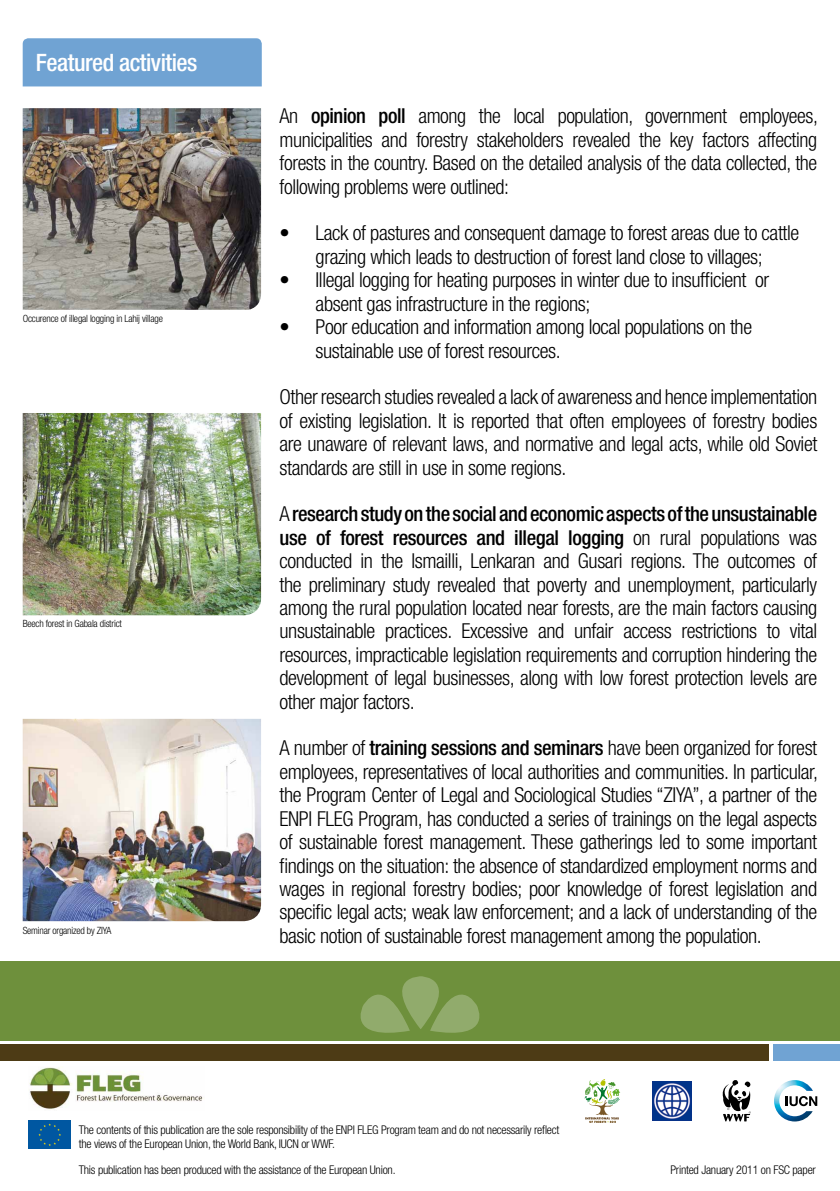
<style>
.page{position:relative;width:840px;height:1191px;background:#fff}
.page>*{position:absolute;margin:0;border:0;box-sizing:border-box;transform-origin:0 0}
.t1{font:500 condensed 24px "Helvetica Neue";letter-spacing:-.02em;color:#fff}
.t2{font:300 condensed 20.6px/23.4px "Helvetica Neue";letter-spacing:-.02em;color:#000;text-align:justify}
.t3{font:300 condensed 12px/14.4px "Helvetica Neue";letter-spacing:-.02em;color:#000}
.t4{font:300 condensed 10px "Helvetica Neue";letter-spacing:-.02em;color:#000}
.s1{font-weight:500}
</style>
<div class="page">
<div style="left:23px;top:38px;width:238px;height:48px;background:#70a3d3"></div>
<img style="left:23px;top:108px;width:238px;height:202px">
<img style="left:23px;top:413px;width:238px;height:202px">
<img style="left:23px;top:719px;width:238px;height:202px">
<img style="left:29px;top:1067px;width:174px;height:43px">
<div style="left:28px;top:1120px;width:43px;height:28px;background:#0057a1"></div>
<svg style="left:38px;top:1123px;width:23px;height:23px"></svg>
<div style="left:773px;top:1044px;width:66px;height:16px;background:#70a3d3"></div>
<div style="left:0;top:1044px;width:767px;height:16px;background:#4d3b15"></div>
<div style="left:0;top:961px;width:839px;height:80px;background:#6e903c"></div>
<svg style="left:360px;top:976px;width:120px;height:57px"></svg>
<img style="left:774px;top:1080px;width:38px;height:41px">
<svg style="left:785px;top:1096px;width:31px;height:10px"></svg>
<img style="left:652px;top:1081px;width:39px;height:39px">
<svg style="left:722px;top:1080px;width:29px;height:41px"></svg>
<svg style="left:584px;top:1079px;width:36px;height:44px"></svg>
<p class="t1" style="left:36px;top:48px;width:163px">Featured activities</p>
<p class="t4" style="left:23px;top:313px;width:142px">Occurence of illegal logging in Lahij village</p>
<p class="t4" style="left:23px;top:617px;width:101px">Beech forest in Gabala district</p>
<p class="t4" style="left:23px;top:924px;width:90px">Seminar organized by ZIYA</p>
<p class="t2" style="left:279px;top:104px;width:539px">An <span class="s1">opinion poll</span> among the local population, government employees, municipalities and forestry stakeholders revealed the key factors affecting forests in the country. Based on the detailed analysis of the data collected, the following problems were outlined:</p>
<p class="t2" style="left:279px;top:221px;width:521px;text-align:center">• Lack of pastures and consequent damage to forest areas due to cattle grazing which leads to destruction of forest land close to villages;</p>
<p class="t2" style="left:315px;top:268px;width:455px;text-indent:-36px">• Illegal logging for heating purposes in winter due to insufficient or absent gas infrastructure in the regions;</p>
<p class="t2" style="left:315px;top:315px;width:438px;text-indent:-36px">• Poor education and information among local populations on the sustainable use of forest resources.</p>
<p class="t2" style="left:279px;top:385px;width:539px">Other research studies revealed a lack of awareness and hence implementation of existing legislation. It is reported that often employees of forestry bodies are unaware of relevant laws, and normative and legal acts, while old Soviet standards are still in use in some regions.</p>
<p class="t2" style="left:279px;top:502px;width:539px">A <span class="s1">research study on the social and economic aspects of the unsustainable use of forest resources and illegal logging</span> on rural populations was conducted in the Ismailli, Lenkaran and Gusari regions. The outcomes of the preliminary study revealed that poverty and unemployment, particularly among the rural population located near forests, are the main factors causing unsustainable practices. Excessive and unfair access restrictions to vital resources, impracticable legislation requirements and corruption hindering the development of legal businesses, along with low forest protection levels are other major factors.</p>
<p class="t2" style="left:279px;top:736px;width:539px">A number of <span class="s1">training sessions and seminars</span> have been organized for forest employees, representatives of local authorities and communities. In particular, the Program Center of Legal and Sociological Studies “ZIYA”, a partner of the ENPI FLEG Program, has conducted a series of trainings on the legal aspects of sustainable forest management. These gatherings led to some important findings on the situation: the absence of standardized employment norms and wages in regional forestry bodies; poor knowledge of forest legislation and specific legal acts; weak law enforcement; and a lack of understanding of the basic notion of sustainable forest management among the population.</p>
<p class="t3" style="left:79px;top:1122px;width:482px">The contents of this publication are the sole responsibility of the ENPI FLEG Program team and do not necessarily reflect the views of the European Union, the World Bank, IUCN or WWF.</p>
<p class="t3" style="left:79px;top:1162px;width:318px">This publication has been produced with the assistance of the European Union.</p>
<p class="t3" style="left:670px;top:1162px;width:147px">Printed January 2011 on FSC paper</p>
</div>
